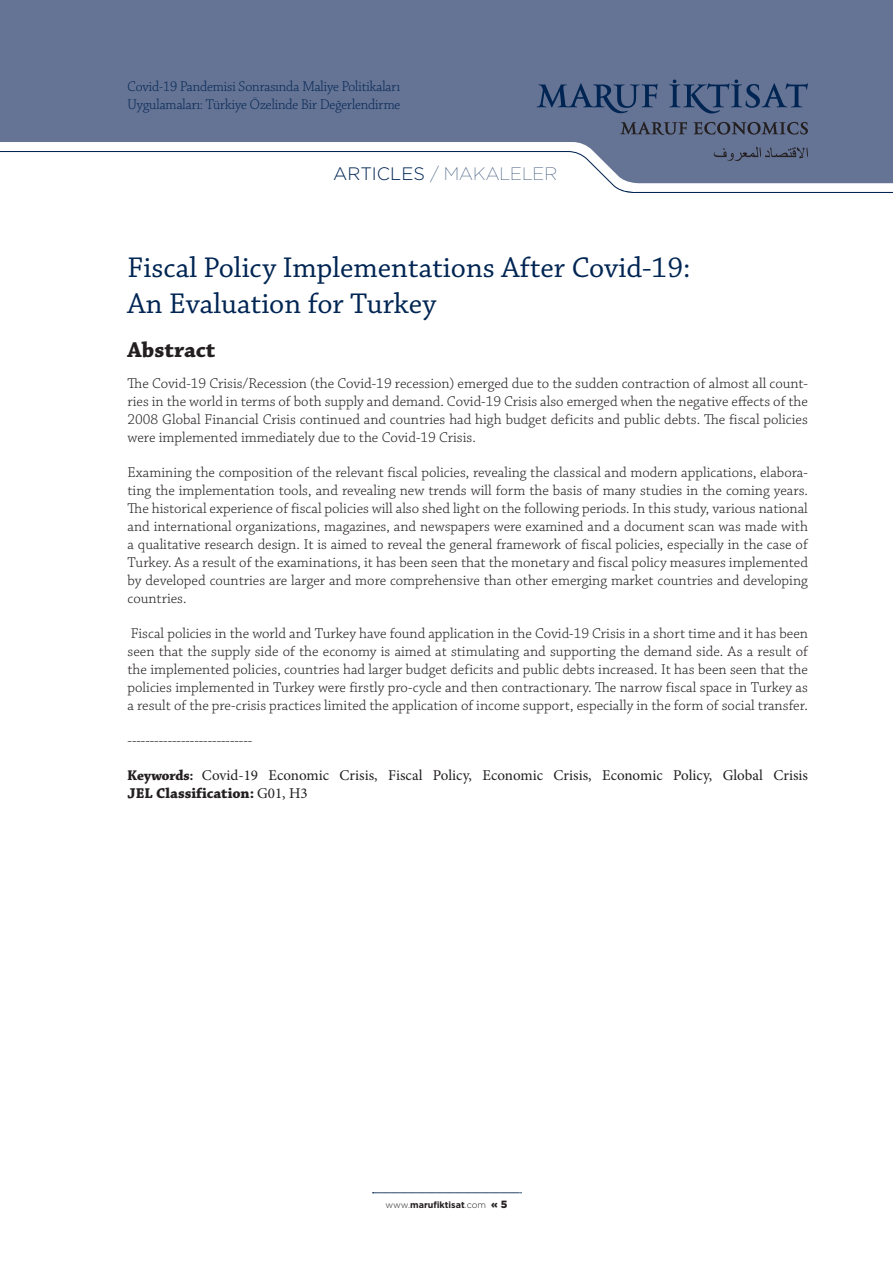
<style>
.page{position:relative;width:893px;height:1263px;background:#fff}
.page>*{position:absolute;margin:0;border:0;box-sizing:border-box;transform-origin:0 0}
.t1{font:30px "Chaparral Pro";color:#002553}
.t2{font:700 22.5px "Chaparral Pro";color:#231f20}
.t3{font:18px "Gotham Thin Tr";color:#002553}
.t4{font:300 15px/18px "Chaparral Pro";color:#231f20;text-align:justify}
.t5{font:15px/18px "Minion Pro";color:#231f20}
.t6{font:15px "Chaparral Pro Light Subh";color:#002553}
.t7{font:9px "Gotham Bold Tr";color:#231f20}
.s1{font-family:"Gotham Light Tr"}
.s2{font-family:"Chaparral Pro Bold Disp"}
.s3{font-family:"Chaparral Pro";font-weight:700}
.s4{font-family:"Gotham Black Tr";font-size:10.5px}
</style>
<div class="page">
<div style="left:0;top:0;width:893px;height:146px;background:#657394"></div>
<svg style="left:372px;top:1192px;width:149px;height:1px"></svg>
<svg style="left:537px;top:83px;width:121px;height:30px;background:#4a5e82"></svg>
<svg style="left:669px;top:80px;width:139px;height:33px;background:#4d6185"></svg>
<svg style="left:620px;top:122px;width:67px;height:13px"></svg>
<svg style="left:693px;top:122px;width:115px;height:13px"></svg>
<svg style="left:0;top:146px;width:893px;height:47px"></svg>
<p class="t6" style="left:128px;top:78px;width:274px">Covid-19 Pandemisi Sonrasında Maliye Politikaları</p>
<p class="t6" style="left:128px;top:96px;width:274px">Uygulamaları: Türkiye Özelinde Bir Değerlendirme</p>
<p class="t3" style="left:333px;top:165px;width:226px"><span class="s1">ARTICLES</span> / MAKALELER</p>
<p class="t1" style="left:128px;top:251px;width:564px">Fiscal Policy Implementations After Covid-19:</p>
<p class="t1" style="left:128px;top:287px;width:310px">An Evaluation for Turkey</p>
<p class="t2" style="left:128px;top:336px;width:89px">Abstract</p>
<p class="t4" style="left:128px;top:374px;width:682px">The Covid-19 Crisis/Recession (the Covid-19 recession) emerged due to the sudden contraction of almost all count&shy;ries in the world in terms of both supply and demand. Covid-19 Crisis also emerged when the negative effects of the 2008 Global Financial Crisis continued and countries had high budget deficits and public debts. The fiscal policies were implemented immediately due to the Covid-19 Crisis.</p>
<p class="t4" style="left:128px;top:463px;width:682px">Examining the composition of the relevant fiscal policies, revealing the classical and modern applications, elabora&shy;ting the implementation tools, and revealing new trends will form the basis of many studies in the coming years.<br>The historical experience of fiscal policies will also shed light on the following periods. In this study, various national and international organizations, magazines, and newspapers were examined and a document scan was made with a qualitative research design. It is aimed to reveal the general framework of fiscal policies, especially in the case of Turkey. As a result of the examinations, it has been seen that the monetary and fiscal policy measures implemented by developed countries are larger and more comprehensive than other emerging market countries and developing countries.</p>
<p class="t4" style="left:128px;top:625px;width:682px">Fiscal policies in the world and Turkey have found application in the Covid-19 Crisis in a short time and it has been seen that the supply side of the economy is aimed at stimulating and supporting the demand side. As a result of the implemented policies, countries had larger budget deficits and public debts increased. It has been seen that the policies implemented in Turkey were firstly pro-cycle and then contractionary. The narrow fiscal space in Turkey as a result of the pre-crisis practices limited the application of income support, especially in the form of social transfer.</p>
<p class="t4" style="left:128px;top:732px;width:126px">----------------------------</p>
<p class="t5" style="left:128px;top:766px;width:682px"><span class="s2">Keywords:</span> Covid-19 Economic Crisis, Fiscal Policy, Economic Crisis, Economic Policy, Global Crisis<br><span class="s3">JEL Classification:</span> G01, H3</p>
<p class="t7" style="left:386px;top:1199px;width:123px"><span class="s1">www.</span>marufiktisat<span class="s1">.com</span> <span class="s4">« 5</span></p>
</div>
